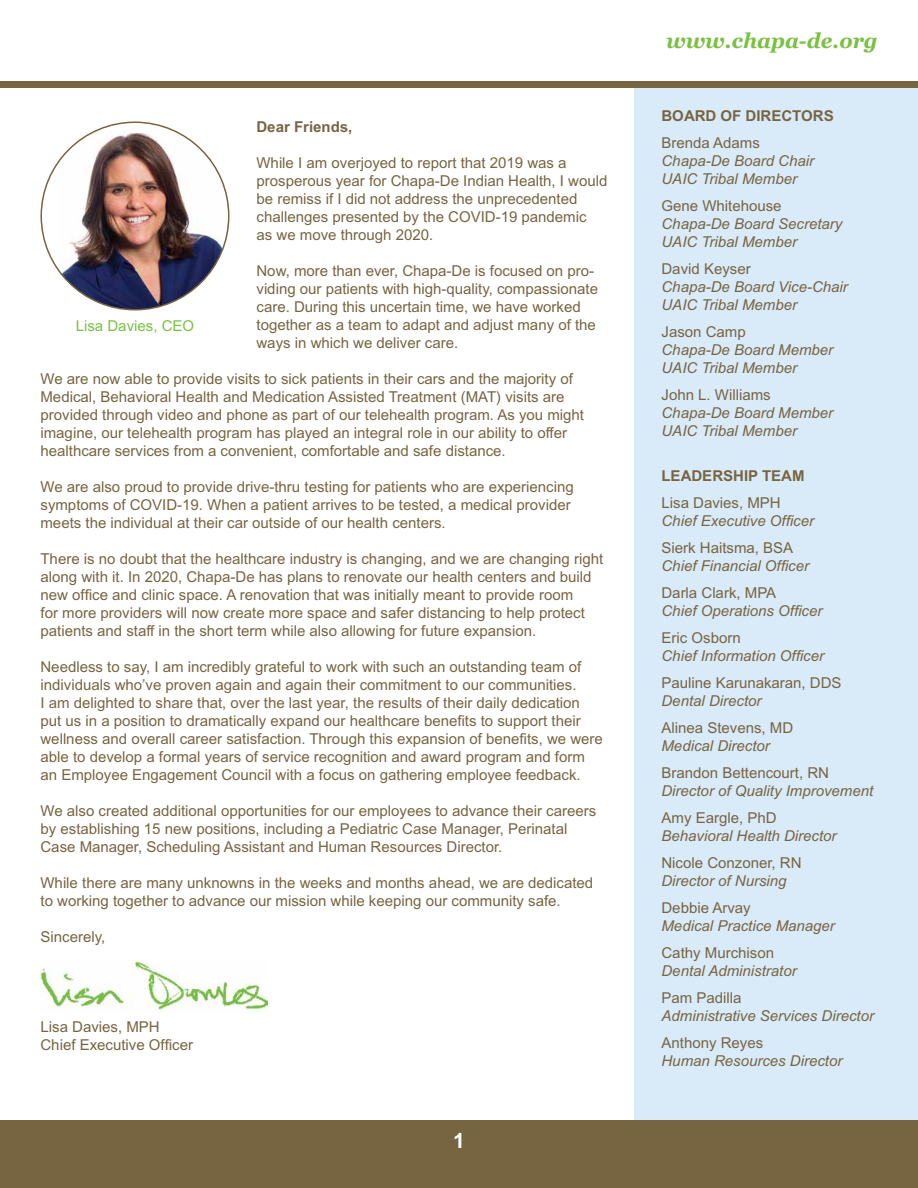
<style>
.page{position:relative;width:918px;height:1188px;background:#fff}
.page>*{position:absolute;margin:0;border:0;box-sizing:border-box;transform-origin:0 0}
.t1{font:italic 700 21px "Georgia";color:#7ac143}
.t2{font:700 21px "Arial MT Std";color:#fff}
.t3{font:15px/18px "Arial MT Std";color:#776441}
.t4{font:italic 15px/18px "Arial MT Std";color:#776441}
.t5{font:700 15px "Arial MT Std";color:#776441}
.t6{font:15px "Arial MT Std";color:#7ac143}
</style>
<div class="page">
<img style="left:40px;top:961px;width:228px;height:49px">
<div style="left:634px;top:0;width:284px;height:1188px;background:#d9eaf8"></div>
<img style="left:60px;top:124px;width:167px;height:186px">
<div style="left:0;top:1120px;width:918px;height:68px;background:#776441"></div>
<div style="left:0;top:0;width:918px;height:88px;background:#776441"></div>
<div style="left:0;top:0;width:918px;height:81px;background:#fff"></div>
<p class="t5" style="left:256px;top:118px;width:97px">Dear Friends,</p>
<p class="t3" style="left:256px;top:154px;width:352px">While I am overjoyed to report that 2019 was a prosperous year for Chapa-De Indian Health, I would be remiss if I did not address the unprecedented challenges presented by the COVID-19 pandemic<br>as we move through 2020.</p>
<p class="t3" style="left:256px;top:262px;width:343px">Now, more than ever, Chapa-De is focused on pro&shy;viding our patients with high-quality, compassionate care. During this uncertain time, we have worked together as a team to adapt and adjust many of the ways in which we deliver care.</p>
<p class="t3" style="left:40px;top:370px;width:545px">We are now able to provide visits to sick patients in their cars and the majority of Medical, Behavioral Health and Medication Assisted Treatment (MAT) visits are provided through video and phone as part of our telehealth program. As you might imagine, our telehealth program has played an integral role in our ability to offer healthcare services from a convenient, comfortable and safe distance.</p>
<p class="t3" style="left:40px;top:478px;width:535px">We are also proud to provide drive-thru testing for patients who are experiencing symptoms of COVID-19. When a patient arrives to be tested, a medical provider meets the individual at their car outside of our health centers.</p>
<p class="t3" style="left:40px;top:550px;width:564px">There is no doubt that the healthcare industry is changing, and we are changing right along with it. In 2020, Chapa-De has plans to renovate our health centers and build new office and clinic space. A renovation that was initially meant to provide room<br>for more providers will now create more space and safer distancing to help protect patients and staff in the short term while also allowing for future expansion.</p>
<p class="t3" style="left:40px;top:658px;width:564px">Needless to say, I am incredibly grateful to work with such an outstanding team of individuals who’ve proven again and again their commitment to our communities.<br>I am delighted to share that, over the last year, the results of their daily dedication put us in a position to dramatically expand our healthcare benefits to support their wellness and overall career satisfaction. Through this expansion of benefits, we were able to develop a formal years of service recognition and award program and form an Employee Engagement Council with a focus on gathering employee feedback.</p>
<p class="t3" style="left:40px;top:802px;width:557px">We also created additional opportunities for our employees to advance their careers by establishing 15 new positions, including a Pediatric Case Manager, Perinatal<br>Case Manager, Scheduling Assistant and Human Resources Director.</p>
<p class="t3" style="left:40px;top:874px;width:554px">While there are many unknowns in the weeks and months ahead, we are dedicated to working together to advance our mission while keeping our community safe.</p>
<p class="t3" style="left:40px;top:928px;width:66px">Sincerely,</p>
<p class="t6" style="left:76px;top:317px;width:120px">Lisa Davies, CEO</p>
<p class="t3" style="left:40px;top:1018px;width:154px">Lisa Davies, MPH<br>Chief Executive Officer</p>
<h1 class="t2" style="left:453px;top:1128px;width:13px">1</h1>
<h1 class="t1" style="left:666px;top:26px;width:213px">www.chapa-de.org</h1>
<p class="t5" style="left:662px;top:107px;width:174px">BOARD OF DIRECTORS</p>
<p class="t3" style="left:662px;top:134px;width:100px">Brenda Adams</p>
<p class="t4" style="left:662px;top:152px;width:154px">Chapa-De Board Chair<br>UAIC Tribal Member</p>
<p class="t3" style="left:662px;top:197px;width:122px">Gene Whitehouse</p>
<p class="t4" style="left:662px;top:215px;width:182px">Chapa-De Board Secretary<br>UAIC Tribal Member</p>
<p class="t3" style="left:662px;top:260px;width:91px">David Keyser</p>
<p class="t4" style="left:662px;top:278px;width:188px">Chapa-De Board Vice-Chair<br>UAIC Tribal Member</p>
<p class="t3" style="left:662px;top:323px;width:86px">Jason Camp</p>
<p class="t4" style="left:662px;top:341px;width:173px">Chapa-De Board Member<br>UAIC Tribal Member</p>
<p class="t3" style="left:662px;top:386px;width:111px">John L. Williams</p>
<p class="t4" style="left:662px;top:404px;width:173px">Chapa-De Board Member<br>UAIC Tribal Member</p>
<p class="t5" style="left:662px;top:467px;width:145px">LEADERSHIP TEAM</p>
<p class="t3" style="left:662px;top:494px;width:121px">Lisa Davies, MPH</p>
<p class="t4" style="left:662px;top:512px;width:154px">Chief Executive Officer</p>
<p class="t3" style="left:662px;top:539px;width:133px">Sierk Haitsma, BSA</p>
<p class="t4" style="left:662px;top:557px;width:149px">Chief Financial Officer</p>
<p class="t3" style="left:662px;top:584px;width:116px">Darla Clark, MPA</p>
<p class="t4" style="left:662px;top:602px;width:162px">Chief Operations Officer</p>
<p class="t3" style="left:662px;top:629px;width:81px">Eric Osborn</p>
<p class="t4" style="left:662px;top:647px;width:164px">Chief Information Officer</p>
<p class="t3" style="left:662px;top:674px;width:182px">Pauline Karunakaran, DDS</p>
<p class="t4" style="left:662px;top:692px;width:102px">Dental Director</p>
<p class="t3" style="left:662px;top:719px;width:133px">Alinea Stevens, MD</p>
<p class="t4" style="left:662px;top:737px;width:110px">Medical Director</p>
<p class="t3" style="left:662px;top:764px;width:169px">Brandon Bettencourt, RN</p>
<p class="t4" style="left:662px;top:782px;width:213px">Director of Quality Improvement</p>
<p class="t3" style="left:662px;top:809px;width:117px">Amy Eargle, PhD</p>
<p class="t4" style="left:662px;top:827px;width:177px">Behavioral Health Director</p>
<p class="t3" style="left:662px;top:854px;width:142px">Nicole Conzoner, RN</p>
<p class="t4" style="left:662px;top:872px;width:127px">Director of Nursing</p>
<p class="t3" style="left:662px;top:899px;width:91px">Debbie Arvay</p>
<p class="t4" style="left:662px;top:917px;width:175px">Medical Practice Manager</p>
<p class="t3" style="left:662px;top:944px;width:114px">Cathy Murchison</p>
<p class="t4" style="left:662px;top:962px;width:137px">Dental Administrator</p>
<p class="t3" style="left:662px;top:989px;width:82px">Pam Padilla</p>
<p class="t4" style="left:662px;top:1007px;width:214px">Administrative Services Director</p>
<p class="t3" style="left:662px;top:1034px;width:103px">Anthony Reyes</p>
<p class="t4" style="left:662px;top:1052px;width:182px">Human Resources Director</p>
</div>
